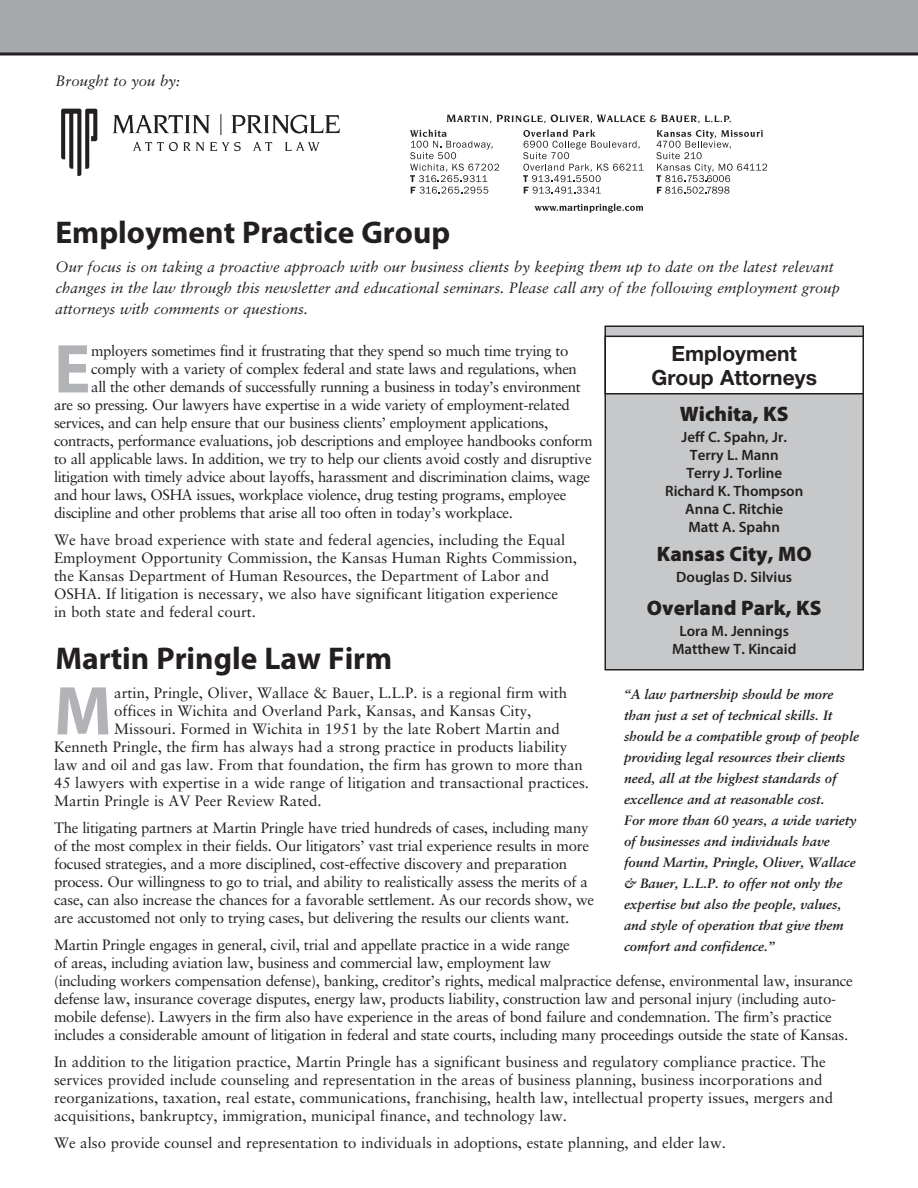
<style>
.page{position:relative;width:918px;height:1188px;background:#fff}
.page>*{position:absolute;margin:0;border:0;box-sizing:border-box;transform-origin:0 0}
.t1{font:700 69.75px "Myriad Pro";color:#b2b3b7}
.t2{font:700 31.5px "Myriad Pro";color:#231f20}
.t3{font:900 21px "Myriad Pro";color:#231f20}
.t4{font:700 21px/24px "Helvetica Neue LT Std";color:#231f20;text-align:center}
.t5{font:15px/18px "Sabon LT Std";letter-spacing:-.02em;color:#231f20}
.t6{font:15px/18px "Sabon LT Std";color:#231f20}
.t7{font:italic 15px/21px "Sabon LT Std";color:#231f20}
.t8{font:600 15px/18px "Myriad Pro";color:#231f20;text-align:center}
.t9{font:italic 700 13.5px/21px "Sabon LT Std";color:#231f20}
</style>
<div class="page">
<div style="left:0;top:0;width:918px;height:54px;background:#a8a9ad"></div>
<svg style="left:0;top:52px;width:918px;height:4px"></svg>
<svg style="left:133px;top:142px;width:71px;height:9px"></svg>
<svg style="left:210px;top:142px;width:31px;height:9px"></svg>
<svg style="left:253px;top:142px;width:19px;height:9px"></svg>
<svg style="left:285px;top:142px;width:34px;height:9px"></svg>
<svg style="left:113px;top:115px;width:97px;height:18px"></svg>
<svg style="left:232px;top:115px;width:108px;height:19px"></svg>
<svg style="left:220px;top:114px;width:1px;height:21px"></svg>
<svg style="left:61px;top:109px;width:36px;height:67px"></svg>
<svg style="left:446px;top:115px;width:45px;height:8px"></svg>
<svg style="left:497px;top:114px;width:234px;height:9px"></svg>
<svg style="left:534px;top:203px;width:109px;height:10px"></svg>
<svg style="left:410px;top:129px;width:89px;height:65px"></svg>
<svg style="left:523px;top:129px;width:121px;height:65px"></svg>
<svg style="left:656px;top:130px;width:111px;height:64px"></svg>
<div style="left:605px;top:326px;width:258px;height:344px;background:#c7c8ca"></div>
<div style="left:604px;top:326px;width:260px;height:344px;border:2px solid #231f20"></div>
<div style="left:605px;top:336px;width:258px;height:58px;background:#fff"></div>
<div style="left:605px;top:336px;width:259px;height:58px;border:2px solid #231f20"></div>
<p class="t7" style="left:56px;top:71px;width:126px">Brought to you by:</p>
<h2 class="t2" style="left:56px;top:211px;width:396px">Employment Practice Group</h2>
<p class="t7" style="left:56px;top:256px;width:786px">Our focus is on taking a proactive approach with our business clients by keeping them up to date on the latest relevant changes in the law through this newsletter and educational seminars. Please call any of the following employment group attorneys with comments or questions.</p>
<h1 class="t1" style="left:54px;top:323px;width:38px">E</h1>
<p class="t5" style="left:91px;top:342px;width:479px">mployers sometimes find it frustrating that they spend so much time trying to</p>
<p class="t5" style="left:91px;top:360px;width:487px">comply with a variety of complex federal and state laws and regulations, when</p>
<p class="t5" style="left:91px;top:378px;width:491px">all the other demands of successfully running a business in today’s environment</p>
<p class="t5" style="left:54px;top:396px;width:517px">are so pressing. Our lawyers have expertise in a wide variety of employment-related</p>
<p class="t5" style="left:54px;top:414px;width:496px">services, and can help ensure that our business clients’ employment applications,</p>
<p class="t5" style="left:54px;top:432px;width:540px">contracts, performance evaluations, job descriptions and employee handbooks conform</p>
<p class="t5" style="left:54px;top:450px;width:539px">to all applicable laws. In addition, we try to help our clients avoid costly and disruptive</p>
<p class="t5" style="left:54px;top:468px;width:538px">litigation with timely advice about layoffs, harassment and discrimination claims, wage</p>
<p class="t5" style="left:54px;top:486px;width:514px">and hour laws, OSHA issues, workplace violence, drug testing programs, employee</p>
<p class="t5" style="left:54px;top:504px;width:461px">discipline and other problems that arise all too often in today’s workplace.</p>
<p class="t6" style="left:54px;top:531px;width:524px">We have broad experience with state and federal agencies, including the Equal Employment Opportunity Commission, the Kansas Human Rights Commission, the Kansas Department of Human Resources, the Department of Labor and OSHA. If litigation is necessary, we also have significant litigation experience<br>in both state and federal court.</p>
<h2 class="t2" style="left:56px;top:637px;width:338px">Martin Pringle Law Firm</h2>
<h3 class="t4" style="left:652px;top:341px;width:167px">Employment<br>Group Attorneys</h3>
<h3 class="t3" style="left:680px;top:402px;width:110px">Wichita, KS</h3>
<p class="t8" style="left:665px;top:427px;width:140px">Jeff C. Spahn, Jr.<br>Terry L. Mann<br>Terry J. Torline<br>Richard K. Thompson<br>Anna C. Ritchie<br>Matt A. Spahn</p>
<h3 class="t3" style="left:657px;top:542px;width:156px">Kansas City, MO</h3>
<p class="t8" style="left:676px;top:568px;width:117px">Douglas D. Silvius</p>
<h3 class="t3" style="left:647px;top:596px;width:176px">Overland Park, KS</h3>
<p class="t8" style="left:672px;top:622px;width:126px">Lora M. Jennings<br>Matthew T. Kincaid</p>
<h1 class="t1" style="left:54px;top:665px;width:59px">M</h1>
<p class="t6" style="left:114px;top:684px;width:455px">artin, Pringle, Oliver, Wallace &amp; Bauer, L.L.P. is a regional firm with</p>
<p class="t9" style="left:624px;top:683px;width:237px">“A law partnership should be more than just a set of technical skills. It should be a compatible group of people providing legal resources their clients need, all at the highest standards of excellence and at reasonable cost.<br>For more than 60 years, a wide variety of businesses and individuals have found Martin, Pringle, Oliver, Wallace &amp; Bauer, L.L.P. to offer not only the expertise but also the people, values, and style of operation that give them comfort and confidence.”</p>
<p class="t6" style="left:114px;top:702px;width:419px">offices in Wichita and Overland Park, Kansas, and Kansas City,</p>
<p class="t6" style="left:114px;top:720px;width:447px">Missouri. Formed in Wichita in 1951 by the late Robert Martin and</p>
<p class="t6" style="left:54px;top:738px;width:515px">Kenneth Pringle, the firm has always had a strong practice in products liability</p>
<p class="t6" style="left:54px;top:756px;width:530px">law and oil and gas law. From that foundation, the firm has grown to more than</p>
<p class="t6" style="left:54px;top:774px;width:537px">45 lawyers with expertise in a wide range of litigation and transactional practices.</p>
<p class="t6" style="left:54px;top:792px;width:269px">Martin Pringle is AV Peer Review Rated.</p>
<p class="t5" style="left:54px;top:819px;width:542px">The litigating partners at Martin Pringle have tried hundreds of cases, including many of the most complex in their fields. Our litigators’ vast trial experience results in more focused strategies, and a more disciplined, cost-effective discovery and preparation process. Our willingness to go to trial, and ability to realistically assess the merits of a case, can also increase the chances for a favorable settlement. As our records show, we are accustomed not only to trying cases, but delivering the results our clients want.</p>
<p class="t5" style="left:54px;top:936px;width:800px">Martin Pringle engages in general, civil, trial and appellate practice in a wide range<br>of areas, including aviation law, business and commercial law, employment law<br>(including workers compensation defense), banking, creditor’s rights, medical malpractice defense, environmental law, insurance defense law, insurance coverage disputes, energy law, products liability, construction law and personal injury (including auto&shy;mobile defense). Lawyers in the firm also have experience in the areas of bond failure and condemnation. The firm’s practice includes a considerable amount of litigation in federal and state courts, including many proceedings outside the state of Kansas.</p>
<p class="t6" style="left:54px;top:1053px;width:781px">In addition to the litigation practice, Martin Pringle has a significant business and regulatory compliance practice. The services provided include counseling and representation in the areas of business planning, business incorporations and reorganizations, taxation, real estate, communications, franchising, health law, intellectual property issues, mergers and acquisitions, bankruptcy, immigration, municipal finance, and technology law.</p>
<p class="t6" style="left:54px;top:1134px;width:673px">We also provide counsel and representation to individuals in adoptions, estate planning, and elder law.</p>
</div>
